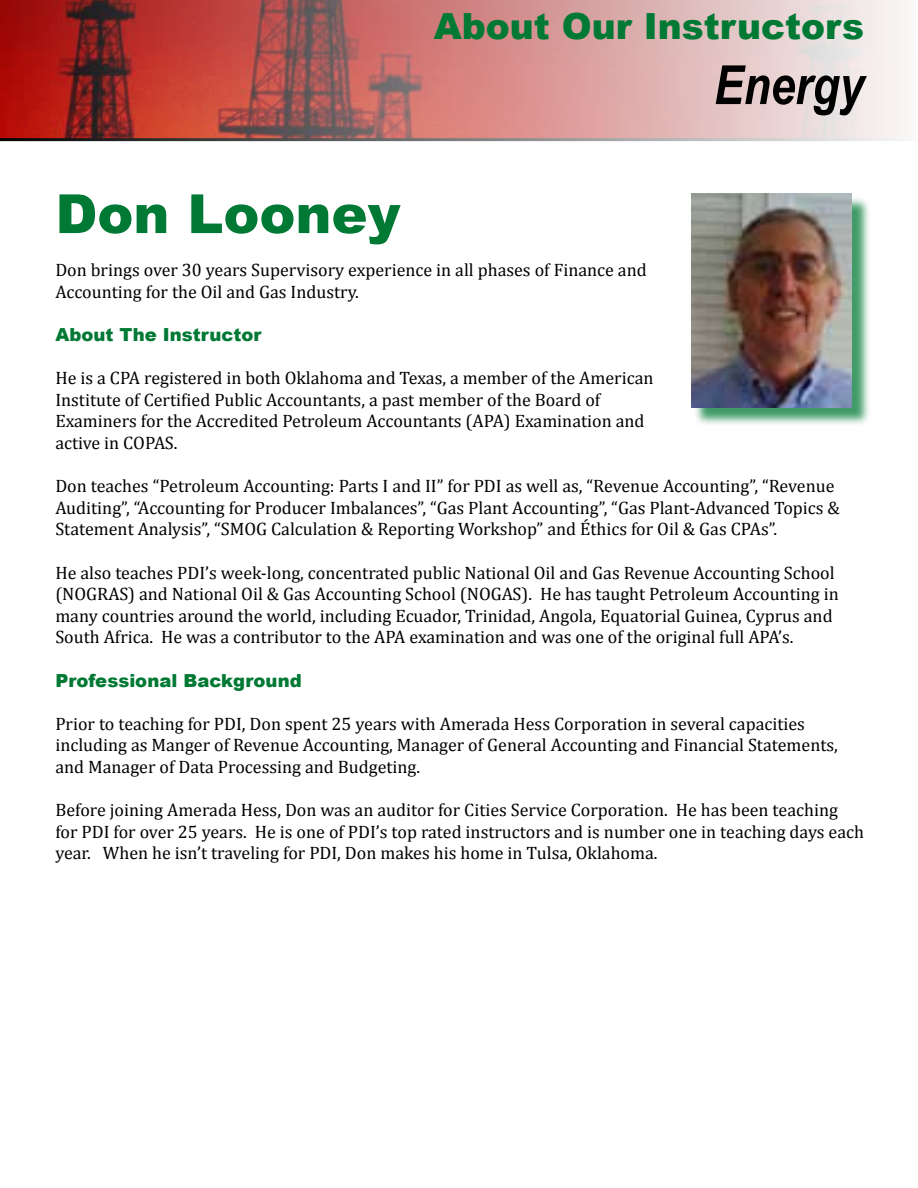
<style>
.page{position:relative;width:918px;height:1188px;background:#fff}
.page>*{position:absolute;margin:0;border:0;box-sizing:border-box;transform-origin:0 0}
.t1{font:900 54px "Arial";color:#007934}
.t2{font:italic 700 54px "Arial Narrow";color:#000}
.t3{font:900 36px "Arial";color:#007934}
.t4{font:18px/21.6px "Cambria";color:#000}
.t5{font:900 18px "Arial";color:#007934}
</style>
<div class="page">
<img style="left:0;top:0;width:901px;height:141px">
<div style="left:693px;top:196px;width:178px;height:230px;background:#007934;opacity:.75"></div>
<img style="left:691px;top:194px;width:161px;height:214px">
<h2 class="t3" style="left:434px;top:0;width:432px">About Our Instructors</h2>
<h1 class="t2" style="left:714px;top:44px;width:152px">Energy</h1>
<h1 class="t1" style="left:55px;top:175px;width:347px">Don Looney</h1>
<p class="t4" style="left:55px;top:259px;width:593px">Don brings over 30 years Supervisory experience in all phases of Finance and<br>Accounting for the Oil and Gas Industry.</p>
<p class="t5" style="left:55px;top:322px;width:208px">About The Instructor</p>
<p class="t4" style="left:55px;top:367px;width:600px">He is a CPA registered in both Oklahoma and Texas, a member of the American Institute of Certified Public Accountants, a past member of the Board of Examiners for the Accredited Petroleum Accountants (APA) Examination and active in COPAS.</p>
<p class="t4" style="left:55px;top:475px;width:786px">Don teaches “Petroleum Accounting: Parts I and II” for PDI as well as, “Revenue Accounting”, “Revenue<br>Auditing”, “Accounting for Producer Imbalances”, “Gas Plant Accounting”, “Gas Plant-Advanced Topics &amp;<br>Statement Analysis”, “SMOG Calculation &amp; Reporting Workshop” and Éthics for Oil &amp; Gas CPAs”.</p>
<p class="t4" style="left:55px;top:562px;width:785px">He also teaches PDI’s week-long, concentrated public National Oil and Gas Revenue Accounting School (NOGRAS) and National Oil &amp; Gas Accounting School (NOGAS). He has taught Petroleum Accounting in many countries around the world, including Ecuador, Trinidad, Angola, Equatorial Guinea, Cyprus and South Africa. He was a contributor to the APA examination and was one of the original full APA’s.</p>
<p class="t5" style="left:55px;top:667px;width:248px">Professional Background</p>
<p class="t4" style="left:55px;top:713px;width:784px">Prior to teaching for PDI, Don spent 25 years with Amerada Hess Corporation in several capacities including as Manger of Revenue Accounting, Manager of General Accounting and Financial Statements, and Manager of Data Processing and Budgeting.</p>
<p class="t4" style="left:55px;top:799px;width:810px">Before joining Amerada Hess, Don was an auditor for Cities Service Corporation. He has been teaching for PDI for over 25 years. He is one of PDI’s top rated instructors and is number one in teaching days each year. When he isn’t traveling for PDI, Don makes his home in Tulsa, Oklahoma.</p>
</div>
